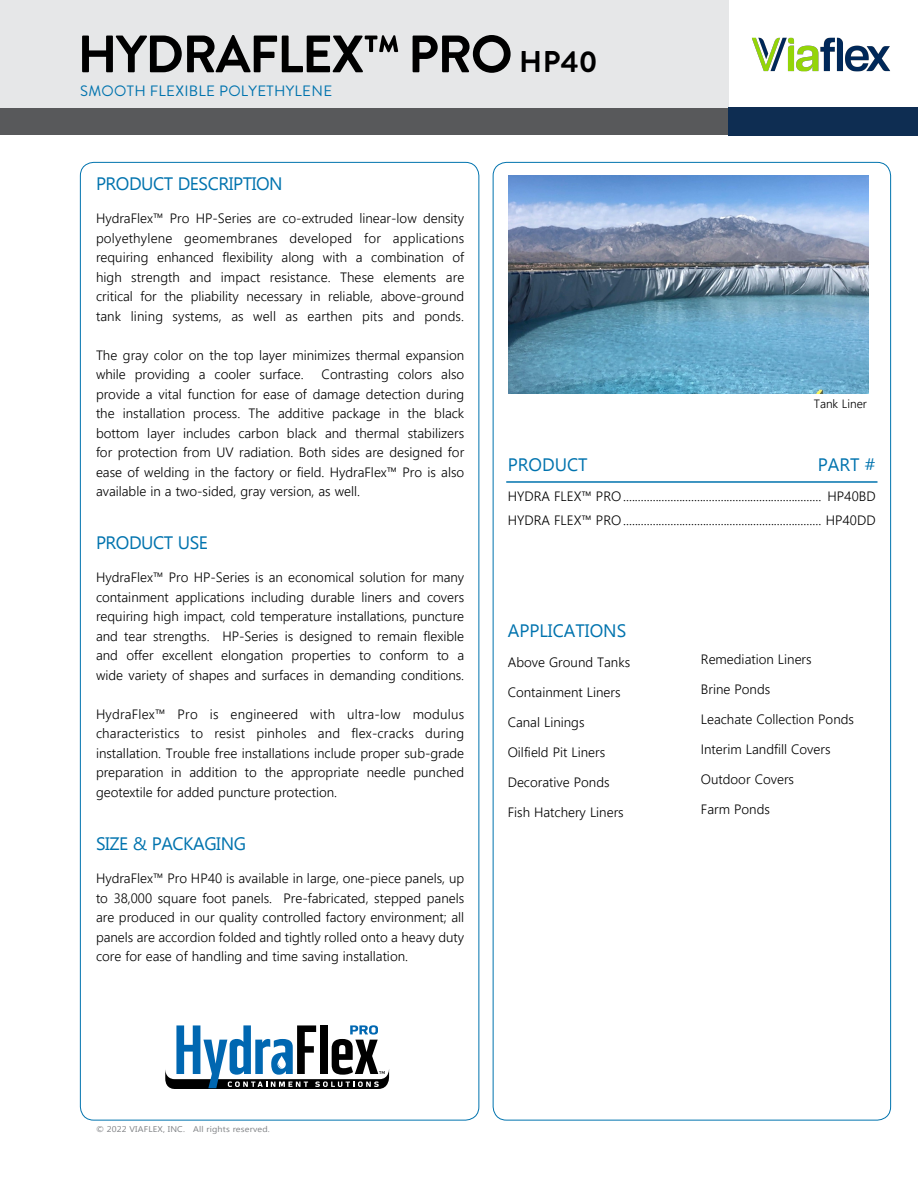
<style>
.page{position:relative;width:918px;height:1188px;background:#fff}
.page>*{position:absolute;margin:0;border:0;box-sizing:border-box;transform-origin:0 0}
.t1{font:700 52.5px "Brandon Grotesque";letter-spacing:-.03em;color:#000}
.t2{font:18px "Segoe UI";letter-spacing:-.025em;color:#0073ae}
.t3{font:18px "Segoe UI";color:#0073ae}
.t4{font:15px "Brandon Grotesque";letter-spacing:.02em;color:#0073ae}
.t5{font:300 13.5px/19.5px "Segoe UI";color:#000;text-align:justify}
.t6{font:300 12px "Segoe UI";color:#000}
.t7{font:8.25px "Segoe UI";letter-spacing:.02em;color:#808285;scale:1.09 1}
.s1{font-size:30px}
</style>
<div class="page">
<div style="left:0;top:0;width:729px;height:108px;background:#e6e7e8"></div>
<hr style="left:506px;top:481px;width:372px;height:2px;background:#0073ae">
<div style="left:0;top:108px;width:729px;height:27px;background:#58595b"></div>
<svg style="left:165px;top:1025px;width:224px;height:64px"></svg>
<img style="left:752px;top:37px;width:138px;height:35px">
<div style="left:728px;top:108px;width:189px;height:27px;background:#0e2d52"></div>
<img style="left:508px;top:176px;width:360px;height:218px">
<h1 class="t1" style="left:77px;top:18px;width:522px">HYDRAFLEX™ PRO <span class="s1">HP40</span></h1>
<p class="t4" style="left:80px;top:81px;width:254px">SMOOTH FLEXIBLE POLYETHYLENE</p>
<h2 class="t2" style="left:96px;top:171px;width:188px">PRODUCT DESCRIPTION</h2>
<p class="t5" style="left:96px;top:208px;width:370px">HydraFlex™ Pro HP-Series are co-extruded linear-low density polyethylene geomembranes developed for applications requiring enhanced flexibility along with a combination of high strength and impact resistance. These elements are critical for the pliability necessary in reliable, above-ground tank lining systems, as well as earthen pits and ponds.</p>
<p class="t5" style="left:96px;top:344px;width:370px">The gray color on the top layer minimizes thermal expansion while providing a cooler surface.</p>
<p class="t5" style="left:96px;top:364px;width:370px;text-indent:226px">Contrasting colors also provide a vital function for ease of damage detection during the installation process. The additive package in the black bottom layer includes carbon black and thermal stabilizers for protection from UV radiation. Both sides are designed for ease of welding in the factory or field. HydraFlex™ Pro is also available in a two-sided, gray version, as well.</p>
<h2 class="t2" style="left:96px;top:530px;width:113px">PRODUCT USE</h2>
<p class="t5" style="left:96px;top:567px;width:370px">HydraFlex™ Pro HP-Series is an economical solution for many containment applications including durable liners and covers requiring high impact, cold temperature installations, puncture and tear strengths. HP-Series is designed to remain flexible and offer excellent elongation properties to conform to a wide variety of shapes and surfaces in demanding conditions.</p>
<p class="t5" style="left:96px;top:704px;width:370px">HydraFlex™ Pro is engineered with ultra-low modulus characteristics to resist pinholes and flex-cracks during installation. Trouble free installations include proper sub-grade preparation in addition to the appropriate needle punched geotextile for added puncture protection.</p>
<h2 class="t2" style="left:96px;top:831px;width:152px">SIZE &amp; PACKAGING</h2>
<p class="t5" style="left:96px;top:868px;width:370px">HydraFlex™ Pro HP40 is available in large, one-piece panels, up to 38,000 square foot panels. Pre-fabricated, stepped panels are produced in our quality controlled factory environment; all panels are accordion folded and tightly rolled onto a heavy duty core for ease of handling and time saving installation.</p>
<p class="t6" style="left:814px;top:395px;width:55px">Tank Liner</p>
<h2 class="t3" style="left:508px;top:452px;width:81px">PRODUCT</h2>
<h2 class="t2" style="left:818px;top:452px;width:59px">PART #</h2>
<p class="t5" style="left:508px;top:484px;width:369px;line-height:24px">HYDRA FLEX™ PRO................................................................... HP40BD<br>HYDRA FLEX™ PRO................................................................... HP40DD</p>
<h2 class="t3" style="left:508px;top:619px;width:120px">APPLICATIONS</h2>
<p class="t5" style="left:508px;top:652px;width:124px">Above Ground Tanks</p>
<p class="t5" style="left:508px;top:682px;width:114px">Containment Liners</p>
<p class="t5" style="left:508px;top:712px;width:78px">Canal Linings</p>
<p class="t5" style="left:508px;top:742px;width:99px">Oilfield Pit Liners</p>
<p class="t5" style="left:508px;top:772px;width:103px">Decorative Ponds</p>
<p class="t5" style="left:508px;top:802px;width:117px">Fish Hatchery Liners</p>
<p class="t5" style="left:701px;top:649px;width:112px">Remediation Liners</p>
<p class="t5" style="left:701px;top:679px;width:71px">Brine Ponds</p>
<p class="t5" style="left:701px;top:709px;width:155px">Leachate Collection Ponds</p>
<p class="t5" style="left:701px;top:739px;width:131px">Interim Landfill Covers</p>
<p class="t5" style="left:701px;top:769px;width:95px">Outdoor Covers</p>
<p class="t5" style="left:701px;top:799px;width:71px">Farm Ponds</p>
<p class="t7" style="left:96px;top:1123px;width:161px">© 2022 VIAFLEX, INC. All rights reserved.</p>
</div>
